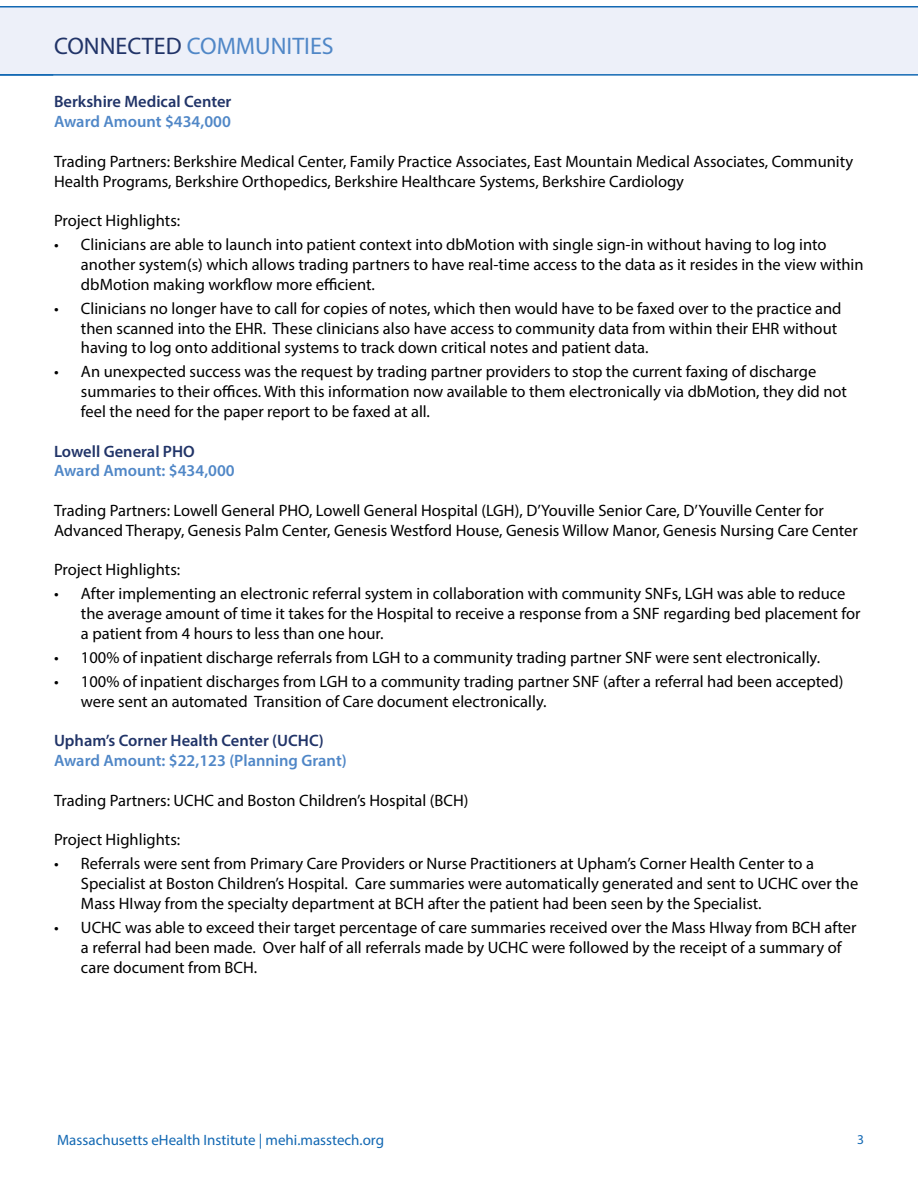
<style>
.page{position:relative;width:918px;height:1188px;background:#fff}
.page>*{position:absolute;margin:0;border:0;box-sizing:border-box;transform-origin:0 0}
.t1{font:24px "Myriad Pro";color:#5087c7}
.t2{font:16.5px/19.8px "Myriad Pro";color:#000}
.t3{font:600 16.5px "Myriad Pro";color:#5087c7}
.t4{font:600 16.5px "Myriad Pro";color:#213468}
.t5{font:15px "Myriad Pro";color:#1268b3}
.t6{font:13.5px "Myriad Pro";color:#1268b3}
.s1{color:#213468}
</style>
<div class="page">
<div style="left:0;top:7px;width:918px;height:67px;background:#edf0f9"></div>
<hr style="left:0;top:6px;width:918px;height:2px;background:#1268b3">
<hr style="left:0;top:74px;width:918px;height:2px;background:#1268b3">
<h1 class="t1" style="left:54px;top:31px;width:281px"><span class="s1">CONNECTED</span> COMMUNITIES</h1>
<p class="t4" style="left:54px;top:91px;width:179px">Berkshire Medical Center</p>
<p class="t3" style="left:54px;top:111px;width:178px">Award Amount $434,000</p>
<p class="t2" style="left:54px;top:151px;width:801px">Trading Partners: Berkshire Medical Center, Family Practice Associates, East Mountain Medical Associates, Community<br>Health Programs, Berkshire Orthopedics, Berkshire Healthcare Systems, Berkshire Cardiology</p>
<p class="t2" style="left:54px;top:211px;width:128px">Project Highlights:</p>
<p class="t2" style="left:81px;top:235px;width:784px;text-indent:-27px">• Clinicians are able to launch into patient context into dbMotion with single sign-in without having to log into another system(s) which allows trading partners to have real-time access to the data as it resides in the view within dbMotion making workflow more efficient.</p>
<p class="t2" style="left:81px;top:298px;width:762px;text-indent:-27px">• Clinicians no longer have to call for copies of notes, which then would have to be faxed over to the practice and then scanned into the EHR. These clinicians also have access to community data from within their EHR without having to log onto additional systems to track down critical notes and patient data.</p>
<p class="t2" style="left:81px;top:362px;width:768px;text-indent:-27px">• An unexpected success was the request by trading partner providers to stop the current faxing of discharge summaries to their offices. With this information now available to them electronically via dbMotion, they did not feel the need for the paper report to be faxed at all.</p>
<p class="t4" style="left:54px;top:441px;width:142px">Lowell General PHO</p>
<p class="t3" style="left:54px;top:460px;width:182px">Award Amount: $434,000</p>
<p class="t2" style="left:54px;top:500px;width:805px">Trading Partners: Lowell General PHO, Lowell General Hospital (LGH), D’Youville Senior Care, D’Youville Center for<br>Advanced Therapy, Genesis Palm Center, Genesis Westford House, Genesis Willow Manor, Genesis Nursing Care Center</p>
<p class="t2" style="left:54px;top:560px;width:128px">Project Highlights:</p>
<p class="t2" style="left:81px;top:584px;width:781px;text-indent:-27px">• After implementing an electronic referral system in collaboration with community SNFs, LGH was able to reduce the average amount of time it takes for the Hospital to receive a response from a SNF regarding bed placement for a patient from 4 hours to less than one hour.</p>
<p class="t2" style="left:54px;top:647px;width:768px">• 100% of inpatient discharge referrals from LGH to a community trading partner SNF were sent electronically.</p>
<p class="t2" style="left:81px;top:671px;width:764px;text-indent:-27px">• 100% of inpatient discharges from LGH to a community trading partner SNF (after a referral had been accepted) were sent an automated Transition of Care document electronically.</p>
<p class="t4" style="left:54px;top:730px;width:271px">Upham’s Corner Health Center (UCHC)</p>
<p class="t3" style="left:54px;top:750px;width:294px">Award Amount: $22,123 (Planning Grant)</p>
<p class="t2" style="left:54px;top:790px;width:416px">Trading Partners: UCHC and Boston Children’s Hospital (BCH)</p>
<p class="t2" style="left:54px;top:830px;width:128px">Project Highlights:</p>
<p class="t2" style="left:81px;top:854px;width:779px;text-indent:-27px">• Referrals were sent from Primary Care Providers or Nurse Practitioners at Upham’s Corner Health Center to a<br>Specialist at Boston Children’s Hospital. Care summaries were automatically generated and sent to UCHC over the<br>Mass HIway from the specialty department at BCH after the patient had been seen by the Specialist.</p>
<p class="t2" style="left:81px;top:917px;width:777px;text-indent:-27px">• UCHC was able to exceed their target percentage of care summaries received over the Mass HIway from BCH after a referral had been made. Over half of all referrals made by UCHC were followed by the receipt of a summary of care document from BCH.</p>
<p class="t5" style="left:57px;top:1131px;width:328px">Massachusetts eHealth Institute | mehi.masstech.org</p>
<p class="t6" style="left:857px;top:1131px;width:8px">3</p>
</div>
